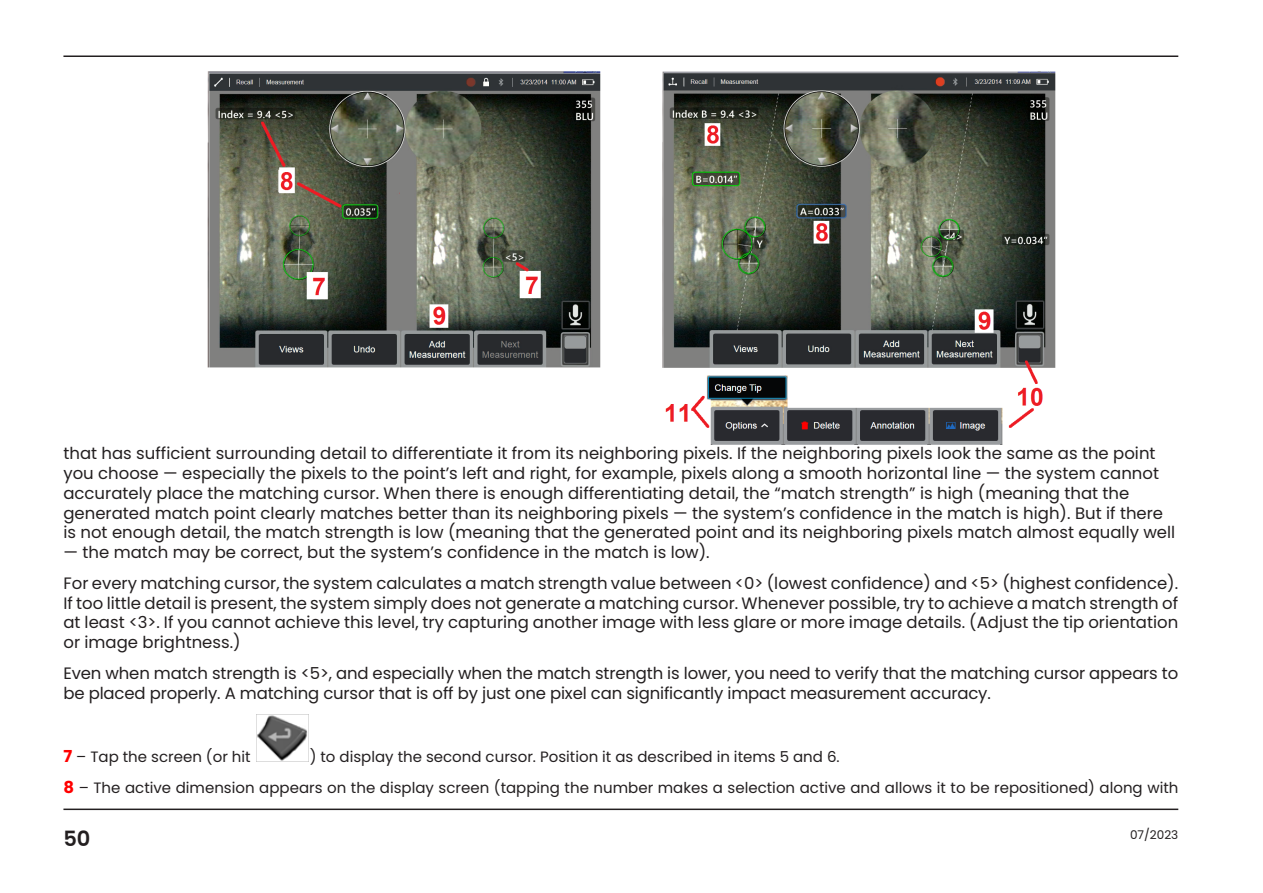
<style>
.page{position:relative;width:1263px;height:893px;background:#fff}
.page>*{position:absolute;margin:0;border:0;box-sizing:border-box;transform-origin:0 0}
.t1{font:600 21px "Poppins";color:#231f20}
.Content{font:16.5px/19.8px "Poppins";color:#231f20}
.Content-2{font:15px "Poppins";color:#231f20}
.t2{font:12px "Poppins";color:#231f20}
.s1{font-weight:700;font-size:16.5px;color:#f00}
</style>
<div class="page">
<hr style="left:63px;top:55px;width:1115px;height:2px;background:#231f20">
<hr style="left:63px;top:809px;width:1115px;height:1px;background:#231f20">
<img style="left:207px;top:71px;width:849px;height:374px">
<img style="left:256px;top:714px;width:53px;height:48px">
<p class="Content" style="left:63px;top:444px;width:1113px">that has sufficient surrounding detail to differentiate it from its neighboring pixels. If the neighboring pixels look the same as the point you choose — especially the pixels to the point’s left and right, for example, pixels along a smooth horizontal line — the system cannot accurately place the matching cursor. When there is enough differentiating detail, the “match strength” is high (meaning that the generated match point clearly matches better than its neighboring pixels — the system’s confidence in the match is high). But if there is not enough detail, the match strength is low (meaning that the generated point and its neighboring pixels match almost equally well</p>
<p class="Content" style="left:63px;top:543px;width:648px">— the match may be correct, but the system’s confidence in the match is low).</p>
<p class="Content" style="left:63px;top:573px;width:1116px;text-align:justify">For every matching cursor, the system calculates a match strength value between &lt;0&gt; (lowest confidence) and &lt;5&gt; (highest confidence).<br>If too little detail is present, the system simply does not generate a matching cursor. Whenever possible, try to achieve a match strength of at least &lt;3&gt;. If you cannot achieve this level, try capturing another image with less glare or more image details. (Adjust the tip orientation or image brightness.)</p>
<p class="Content" style="left:63px;top:663px;width:1116px">Even when match strength is &lt;5&gt;, and especially when the match strength is lower, you need to verify that the matching cursor appears to be placed properly. A matching cursor that is off by just one pixel can significantly impact measurement accuracy.</p>
<p class="Content-2" style="left:63px;top:748px;width:189px"><span class="s1">7</span> – Tap the screen (or hit</p>
<p class="Content-2" style="left:310px;top:748px;width:531px">) to display the second cursor. Position it as described in items 5 and 6.</p>
<p class="Content-2" style="left:63px;top:779px;width:1116px"><span class="s1">8</span> – The active dimension appears on the display screen (tapping the number makes a selection active and allows it to be repositioned) along with</p>
<p class="t1" style="left:63px;top:826px;width:29px">50</p>
<p class="t2" style="left:1130px;top:828px;width:50px">07/2023</p>
</div>
